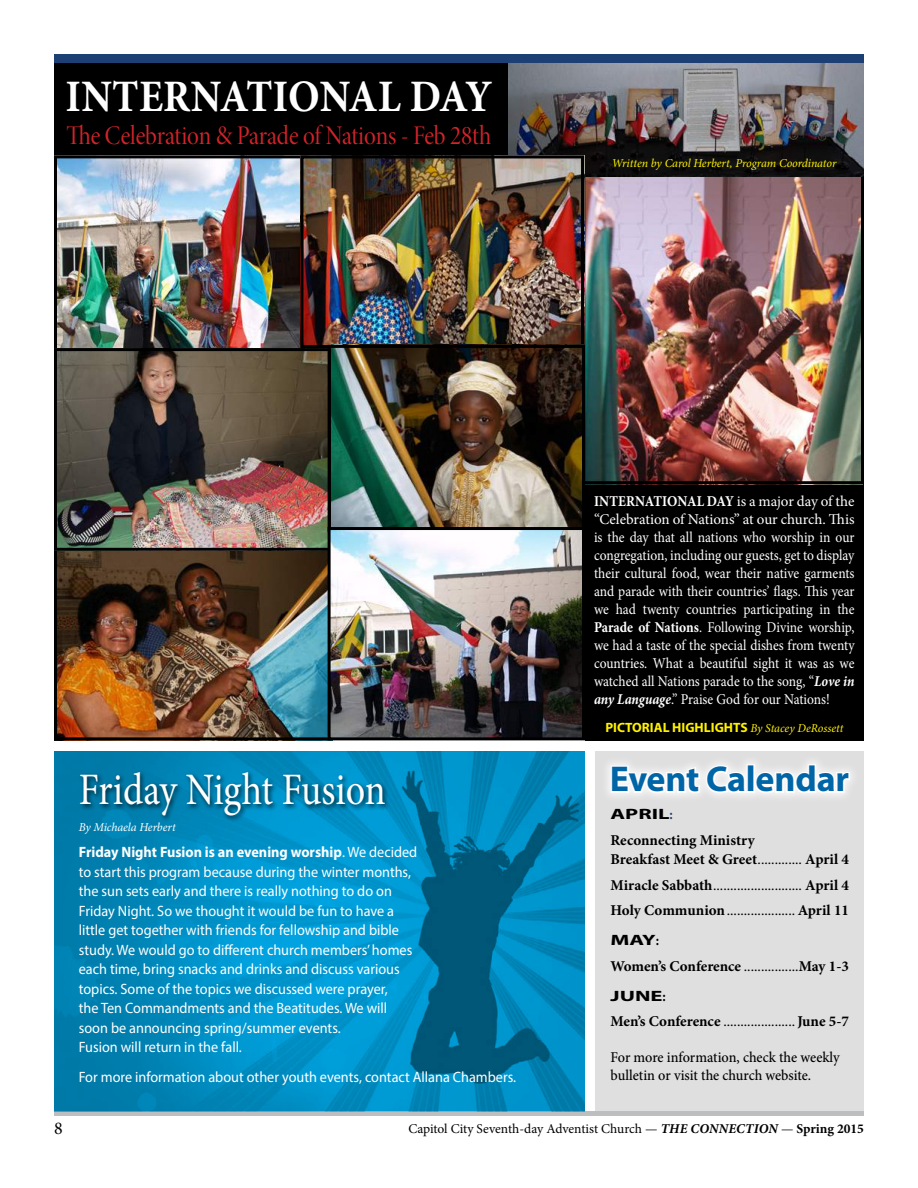
<style>
.page{position:relative;width:918px;height:1188px;background:#fff}
.page>*{position:absolute;margin:0;border:0;box-sizing:border-box;transform-origin:0 0}
.t1{font:45px "Minion Pro";color:#fff;scale:.85 1}
.t2{font:700 45px "Minion Pro";color:#fff;scale:.92 1}
.t3{font:700 36px "Myriad";letter-spacing:-.005em;color:#0065a7}
.t4{font:27px "Minion Pro Disp";letter-spacing:-.005em;color:#d2232a;scale:.9 1}
.t5{font:18px "Minion Pro";color:#000}
.t6{font:15px/19.5px "Myriad Pro";color:#fff;scale:.95 1}
.t7{font:15px/18px "Minion Pro";letter-spacing:-.005em;color:#fff;text-align:justify}
.t8{font:700 15px/19.5px "Minion Pro";color:#000}
.t9{font:15px/25.5px "Minion Pro";color:#000}
.t10{font:500 15px/18px "Minion Pro";letter-spacing:-.005em;color:#000;scale:.95 1}
.t11{font:700 15px "Myriad Pro";color:#000;scale:1.5 1}
.t12{font:13.5px "Minion Pro";letter-spacing:-.005em;color:#000}
.t13{font:700 13.5px "Myriad Pro";color:#fff200}
.t14{font:italic 12px "Minion Pro";letter-spacing:-.01em;color:#fff200}
.t15{font:italic 12px "Minion Pro";letter-spacing:-.005em;color:#fff}
.s1{font-weight:700}
.s2{font-weight:700;font-style:italic}
.s3{font-family:"Minion Pro";font-weight:400;font-style:italic;font-size:12px}
.s4{font-family:"Minion Pro";color:#1c4074}
.s5{font-weight:400}
.s6{font-family:"Minion Pro"}
</style>
<div class="page">
<hr style="left:54px;top:1112px;width:810px;height:4px;background:#bcbec0">
<div style="left:54px;top:54px;width:810px;height:9px;background:#1c4074"></div>
<div style="left:585px;top:481px;width:279px;height:238px;background:#000"></div>
<div style="left:54px;top:63px;width:809px;height:113px;background:#000"></div>
<img style="left:54px;top:752px;width:531px;height:360px">
<div style="left:78px;top:769px;width:312px;height:53px;background:#000;opacity:.75"></div>
<img style="left:58px;top:552px;width:270px;height:184px">
<div style="left:54px;top:548px;width:279px;height:192px;border:3px solid #000"></div>
<img style="left:58px;top:159px;width:242px;height:189px">
<div style="left:54px;top:155px;width:281px;height:199px;border:3px solid #000"></div>
<img style="left:586px;top:176px;width:274px;height:304px">
<div style="left:582px;top:171px;width:282px;height:313px;border:3px solid #000"></div>
<img style="left:509px;top:63px;width:355px;height:113px">
<img style="left:304px;top:159px;width:276px;height:185px">
<div style="left:300px;top:155px;width:284px;height:193px;border:3px solid #000"></div>
<img style="left:58px;top:352px;width:270px;height:195px">
<div style="left:54px;top:348px;width:279px;height:203px;border:3px solid #000"></div>
<img style="left:332px;top:349px;width:249px;height:178px">
<div style="left:328px;top:345px;width:257px;height:187px;border:3px solid #000"></div>
<img style="left:332px;top:531px;width:249px;height:205px">
<div style="left:328px;top:527px;width:257px;height:213px;border:3px solid #000"></div>
<div style="left:595px;top:752px;width:269px;height:360px;background:#e0dfe0"></div>
<svg style="left:609px;top:764px;width:139px;height:31px"></svg>
<div style="left:747px;top:764px;width:8px;height:29px;border:3px solid #fff"></div>
<svg style="left:754px;top:763px;width:98px;height:33px"></svg>
<div style="left:585px;top:719px;width:279px;height:21px;background:#000"></div>
<h1 class="t2" style="left:66px;top:65px;width:465px">INTERNATIONAL DAY</h1>
<h3 class="t4" style="left:67px;top:119px;width:474px">The Celebration &amp; Parade of Nations - Feb 28th</h3>
<p class="t14" style="left:612px;top:155px;width:226px">Written by Carol Herbert, Program Coordinator</p>
<h1 class="t1" style="left:79px;top:760px;width:363px">Friday Night Fusion</h1>
<p class="t15" style="left:79px;top:819px;width:99px">By Michaela Herbert</p>
<p class="t6" style="left:79px;top:842px;width:358px"><span class="s1">Friday Night Fusion is an evening worship</span>. We decided to start this program because during the winter months, the sun sets early and there is really nothing to do on Friday Night. So we thought it would be fun to have a little get together with friends for fellowship and bible study. We would go to different church members’ homes each time, bring snacks and drinks and discuss various topics. Some of the topics we discussed were prayer,<br>the Ten Commandments and the Beatitudes. We will soon be announcing spring/summer events.<br>Fusion will return in the fall.</p>
<p class="t6" style="left:79px;top:1067px;width:462px">For more information about other youth events, contact Allana Chambers.</p>
<p class="t7" style="left:594px;top:492px;width:262px"><span class="s1">INTERNATIONAL DAY</span> is a major day of the “Celebration of Nations” at our church. This is the day that all nations who worship in our congregation, including our guests, get to display their cultural food, wear their native garments and parade with their countries’ flags. This year we had twenty countries participating in the <span class="s1">Parade of Nations</span>. Following Divine worship, we had a taste of the special dishes from twenty countries. What a beautiful sight it was as we watched all Nations parade to the song, “<span class="s2">Love in any Language</span>.” Praise God for our Nations!</p>
<p class="t13" style="left:605px;top:718px;width:240px">PICTORIAL HIGHLIGHTS <span class="s3">By Stacey DeRossett</span></p>
<h2 class="t3" style="left:610px;top:761px;width:241px">Event Calendar</h2>
<p class="t11" style="left:611px;top:805px;width:43px">APRIL<span class="s4">:</span></p>
<p class="t8" style="left:611px;top:830px;width:240px">Reconnecting Ministry<br>Breakfast Meet &amp; Greet<span class="s5">.............</span> April 4</p>
<p class="t9" style="left:611px;top:872px;width:240px"><span class="s1">Miracle Sabbath</span>.......................... <span class="s1">April 4<br>Holy Communion</span>.................... <span class="s1">April 11</span></p>
<p class="t11" style="left:611px;top:931px;width:34px">MAY<span class="s6">:</span></p>
<p class="t8" style="left:611px;top:956px;width:240px">Women’s Conference <span class="s5">................</span>May 1-3</p>
<p class="t11" style="left:611px;top:986px;width:39px">JUNE<span class="s6">:</span></p>
<p class="t8" style="left:611px;top:1012px;width:240px">Men’s Conference <span class="s5">.....................</span>June 5-7</p>
<p class="t10" style="left:611px;top:1049px;width:243px">For more information, check the weekly bulletin or visit the church website.</p>
<p class="t5" style="left:54px;top:1116px;width:10px">8</p>
<p class="t12" style="left:408px;top:1120px;width:457px">Capitol City Seventh-day Adventist Church — <span class="s2">THE CONNECTION</span> — <span class="s1">Spring 2015</span></p>
</div>
